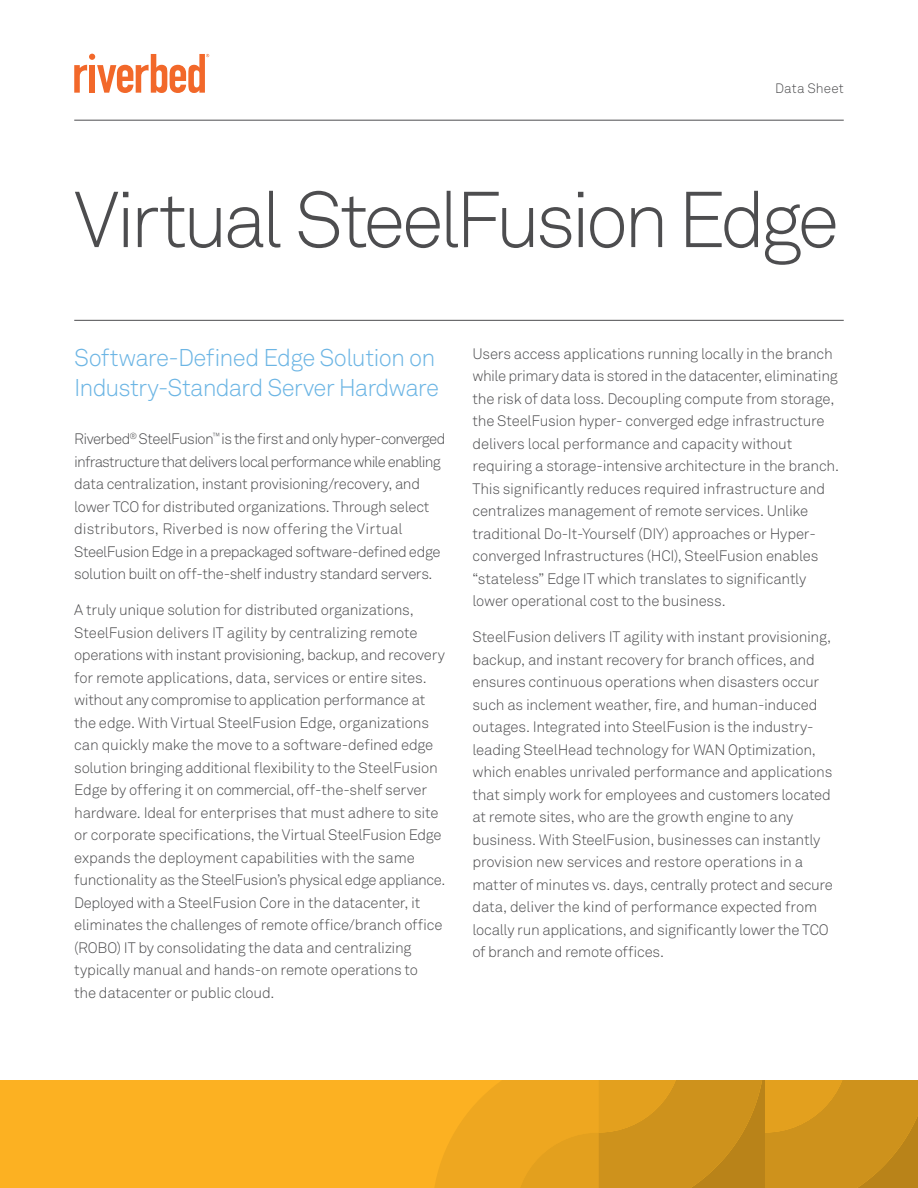
<style>
.page{position:relative;width:918px;height:1188px;background:#fff}
.page>*{position:absolute;margin:0;border:0;box-sizing:border-box;transform-origin:0 0}
.t1{font:300 78px "Akkurat Pro";letter-spacing:-.065em;color:#4d4d4f}
.t2{font:300 24px/30px "Akkurat Pro";letter-spacing:-.035em;color:#6cb5e4}
.t3{font:300 15px/22.5px "Akkurat Pro";letter-spacing:-.02em;color:#4d4d4f}
.t4{font:300 13.5px "Akkurat Pro";letter-spacing:.005em;color:#4d4d4f}
</style>
<div class="page">
<svg style="left:74px;top:54px;width:135px;height:39px"></svg>
<div style="left:0;top:1080px;width:918px;height:108px;background:#fcb122"></div>
<svg style="left:435px;top:1080px;width:483px;height:108px"></svg>
<hr style="left:74px;top:120px;width:770px;height:1px;background:#4d4d4f">
<hr style="left:74px;top:320px;width:770px;height:1px;background:#4d4d4f">
<p class="t4" style="left:775px;top:80px;width:70px">Data Sheet</p>
<h1 class="t1" style="left:74px;top:174px;width:767px">Virtual SteelFusion Edge</h1>
<h2 class="t2" style="left:74px;top:343px;width:366px">Software-Defined Edge Solution on<br>Industry-Standard Server Hardware</h2>
<p class="t3" style="left:74px;top:428px;width:373px">Riverbed<sup>®</sup> SteelFusion<sup>™</sup> is the first and only hyper-converged infrastructure that delivers local performance while enabling data centralization, instant provisioning/recovery, and lower TCO for distributed organizations. Through select distributors, Riverbed is now offering the Virtual SteelFusion Edge in a prepackaged software-defined edge solution built on off-the-shelf industry standard servers.</p>
<p class="t3" style="left:74px;top:599px;width:373px">A truly unique solution for distributed organizations, SteelFusion delivers IT agility by centralizing remote operations with instant provisioning, backup, and recovery for remote applications, data, services or entire sites. without any compromise to application performance at the edge. With Virtual SteelFusion Edge, organizations can quickly make the move to a software-defined edge solution bringing additional flexibility to the SteelFusion Edge by offering it on commercial, off-the-shelf server hardware. Ideal for enterprises that must adhere to site or corporate specifications, the Virtual SteelFusion Edge expands the deployment capabilities with the same functionality as the SteelFusion’s physical edge appliance.<br>Deployed with a SteelFusion Core in the datacenter, it eliminates the challenges of remote office/branch office (ROBO) IT by consolidating the data and centralizing typically manual and hands-on remote operations to<br>the datacenter or public cloud.</p>
<p class="t3" style="left:472px;top:342px;width:368px">Users access applications running locally in the branch while primary data is stored in the datacenter, eliminating the risk of data loss. Decoupling compute from storage, the SteelFusion hyper- converged edge infrastructure delivers local performance and capacity without requiring a storage-intensive architecture in the branch.<br>This significantly reduces required infrastructure and centralizes management of remote services. Unlike traditional Do-It-Yourself (DIY) approaches or Hyper&shy;converged Infrastructures (HCI), SteelFusion enables “stateless” Edge IT which translates to significantly lower operational cost to the business.</p>
<p class="t3" style="left:472px;top:626px;width:362px">SteelFusion delivers IT agility with instant provisioning, backup, and instant recovery for branch offices, and ensures continuous operations when disasters occur such as inclement weather, fire, and human-induced outages. Integrated into SteelFusion is the industry&shy;leading SteelHead technology for WAN Optimization, which enables unrivaled performance and applications that simply work for employees and customers located at remote sites, who are the growth engine to any business. With SteelFusion, businesses can instantly provision new services and restore operations in a matter of minutes vs. days, centrally protect and secure data, deliver the kind of performance expected from locally run applications, and significantly lower the TCO of branch and remote offices.</p>
</div>
